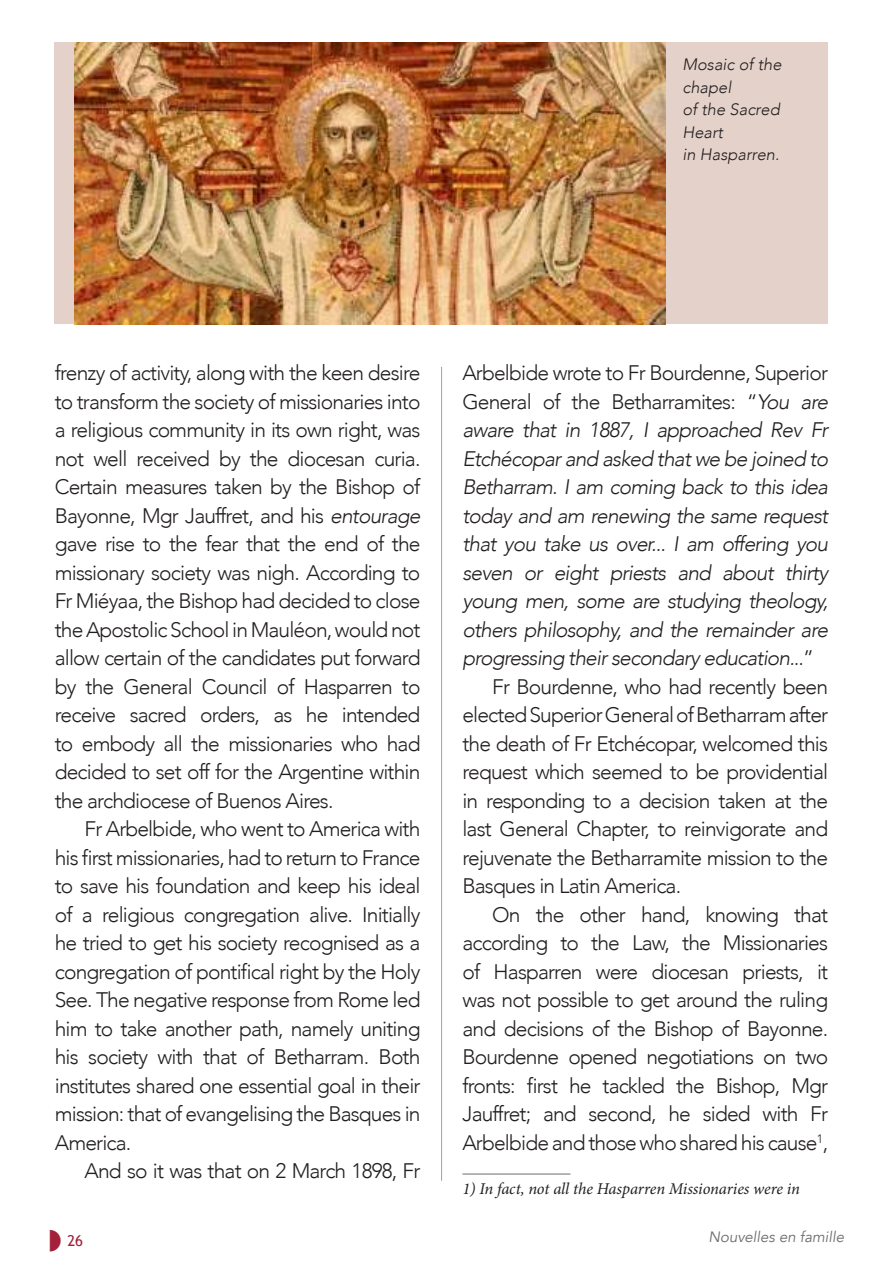
<style>
.page{position:relative;width:893px;height:1263px;background:#fff}
.page>*{position:absolute;margin:0;border:0;box-sizing:border-box;transform-origin:0 0}
.t1{font:300 21px/28.5px "Avenir";letter-spacing:-.04em;color:#231f20;text-align:justify}
.t2{font:italic 300 21px "Avenir";letter-spacing:-.04em;color:#231f20}
.t3{font:italic 16.5px "Minion Pro";letter-spacing:-.01em;color:#231f20}
.t4{font:italic 300 16.5px/22.5px "Avenir";color:#231f20}
.t5{font:italic 15px "Avenir";color:#6c6d70}
.t6{font:15px "Trebuchet MS";color:#a22039}
.s1{font-style:italic}
.s2{font-style:normal}
</style>
<div class="page">
<div style="left:55px;top:43px;width:773px;height:281px;background:#e4d2ca"></div>
<hr style="left:441px;top:367px;width:1px;height:814px;background:#c19a78">
<hr style="left:462px;top:1174px;width:108px;height:1px;background:#6c6d70">
<img style="left:74px;top:43px;width:591px;height:281px">
<p class="t4" style="left:682px;top:53px;width:101px">Mosaic of the chapel<br>of the Sacred<br>Heart<br>in Hasparren.</p>
<p class="t1" style="left:55px;top:359px;width:367px">frenzy of activity, along with the keen desire to transform the society of missionaries into a religious community in its own right, was not well received by the diocesan curia.<br>Certain measures taken by the Bishop of Bayonne, Mgr Jauffret, and his <span class="s1">entourage </span>gave rise to the fear that the end of the missionary society was nigh. According to Fr Miéyaa, the Bishop had decided to close the Apostolic School in Mauléon, would not allow certain of the candidates put forward by the General Council of Hasparren to receive sacred orders, as he intended to embody all the missionaries who had decided to set off for the Argentine within the archdiocese of Buenos Aires.</p>
<p class="t1" style="left:55px;top:815px;width:367px;text-indent:30px">Fr Arbelbide, who went to America with his first missionaries, had to return to France to save his foundation and keep his ideal of a religious congregation alive. Initially he tried to get his society recognised as a congregation of pontifical right by the Holy See. The negative response from Rome led him to take another path, namely uniting his society with that of Betharram. Both institutes shared one essential goal in their mission: that of evangelising the Basques in America.</p>
<p class="t1" style="left:85px;top:1157px;width:337px">And so it was that on 2 March 1898, Fr</p>
<p class="t1" style="left:462px;top:359px;width:367px">Arbelbide wrote to Fr Bourdenne, Superior</p>
<p class="t1" style="left:462px;top:387px;width:367px">General of the Betharramites: “<span class="s1">You are</span></p>
<p class="t2" style="left:462px;top:418px;width:367px">aware that in 1887, I approached Rev Fr</p>
<p class="t2" style="left:462px;top:446px;width:367px">Etchécopar and asked that we be joined to</p>
<p class="t2" style="left:462px;top:475px;width:367px">Betharram. I am coming back to this idea</p>
<p class="t2" style="left:462px;top:503px;width:367px">today and am renewing the same request</p>
<p class="t2" style="left:462px;top:532px;width:367px">that you take us over... I am offering you</p>
<p class="t2" style="left:462px;top:560px;width:367px">seven or eight priests and about thirty</p>
<p class="t2" style="left:462px;top:589px;width:367px">young men, some are studying theology,</p>
<p class="t2" style="left:462px;top:617px;width:367px">others philosophy, and the remainder are</p>
<p class="t2" style="left:462px;top:646px;width:353px">progressing their secondary education..<span class="s2">.”</span></p>
<p class="t1" style="left:492px;top:672px;width:337px">Fr Bourdenne, who had recently been</p>
<p class="t1" style="left:462px;top:701px;width:367px">elected Superior General of Betharram after</p>
<p class="t1" style="left:462px;top:729px;width:367px">the death of Fr Etchécopar, welcomed this</p>
<p class="t1" style="left:462px;top:758px;width:367px">request which seemed to be providential</p>
<p class="t1" style="left:462px;top:786px;width:367px">in responding to a decision taken at the</p>
<p class="t1" style="left:462px;top:815px;width:367px">last General Chapter, to reinvigorate and</p>
<p class="t1" style="left:462px;top:843px;width:367px">rejuvenate the Betharramite mission to the</p>
<p class="t1" style="left:462px;top:872px;width:220px">Basques in Latin America.</p>
<p class="t1" style="left:492px;top:900px;width:337px">On the other hand, knowing that</p>
<p class="t1" style="left:462px;top:929px;width:367px">according to the Law, the Missionaries</p>
<p class="t1" style="left:462px;top:957px;width:367px">of Hasparren were diocesan priests, it</p>
<p class="t1" style="left:462px;top:986px;width:367px">was not possible to get around the ruling</p>
<p class="t1" style="left:462px;top:1014px;width:367px">and decisions of the Bishop of Bayonne.</p>
<p class="t1" style="left:462px;top:1043px;width:367px">Bourdenne opened negotiations on two</p>
<p class="t1" style="left:462px;top:1071px;width:367px">fronts: first he tackled the Bishop, Mgr</p>
<p class="t1" style="left:462px;top:1100px;width:367px">Jauffret; and second, he sided with Fr</p>
<p class="t1" style="left:462px;top:1128px;width:367px">Arbelbide and those who shared his cause<sup>1</sup>,</p>
<p class="t3" style="left:462px;top:1177px;width:339px">1) In fact, not all the Hasparren Missionaries were in</p>
<p class="t6" style="left:67px;top:1232px;width:17px">26</p>
<p class="t5" style="left:708px;top:1228px;width:137px">Nouvelles en famille</p>
</div>
